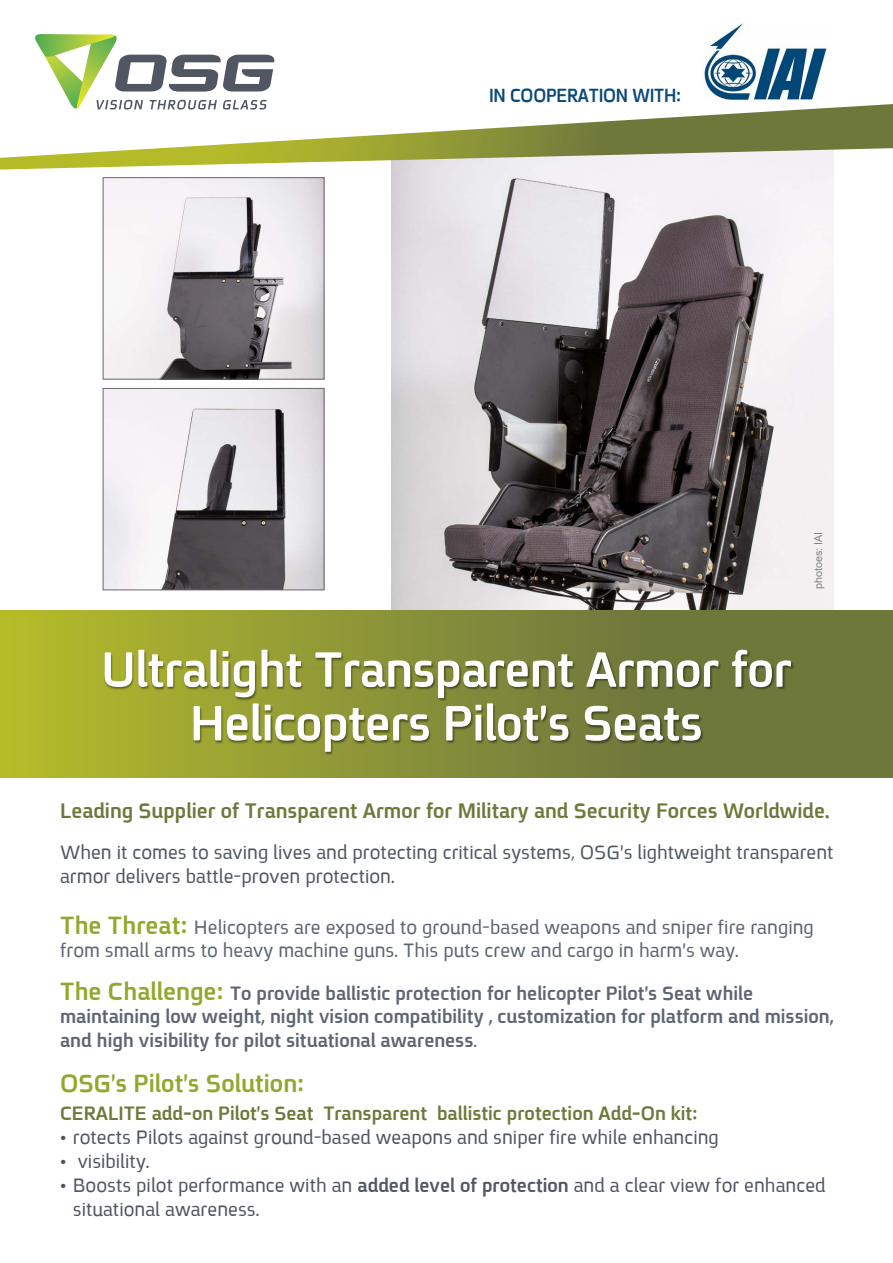
<style>
.page{position:relative;width:893px;height:1263px;background:#fff}
.page>*{position:absolute;margin:0;border:0;box-sizing:border-box;transform-origin:0 0}
.t1{font:700 53.7px/53.7px "Fb Spoiler Eng";letter-spacing:-.01em;color:#fff;text-align:center}
.t2{font:700 27px "Fb Spoiler Eng";color:#92a82d}
.t3{font:700 22.8px "Fb Spoiler Eng";color:#6f783b}
.t4{font:21px/24px "Fb Spoiler Eng";color:#505762}
.t5{font:700 21px/24px "Fb Spoiler Eng";color:#5d6572}
.t6{font:21px "Fb Spoiler Eng";color:#5d6572}
.t7{font:700 21px "Fb Spoiler Eng";color:#6f783b}
.t8{font:700 20.7px "Fb Spoiler Eng";letter-spacing:-.01em;color:#0c4978;scale:.92 1}
.t9{font:10.8px "Arial";color:#808285}
.s1{font-weight:400}
.s2{font-weight:700}
</style>
<div class="page">
<img style="left:391px;top:170px;width:442px;height:440px">
<img style="left:105px;top:390px;width:217px;height:198px">
<div style="left:103px;top:388px;width:221px;height:202px;border:1px solid #6a6768"></div>
<img style="left:105px;top:179px;width:217px;height:199px">
<div style="left:103px;top:177px;width:221px;height:203px;border:1px solid #6a6768"></div>
<svg style="left:0;top:104px;width:893px;height:66px"></svg>
<svg style="left:33px;top:34px;width:243px;height:79px"></svg>
<div style="left:0;top:610px;width:893px;height:167px;background:linear-gradient(to right,#b1b72e,#606a40)"></div>
<img style="left:704px;top:23px;width:123px;height:78px">
<div style="left:104px;top:649px;width:691px;height:106px;background:#000;opacity:.45"></div>
<p class="t8" style="left:489px;top:85px;width:211px">IN COOPERATION WITH:</p>
<p class="t9" style="left:811px;top:589px;width:59px;rotate:-90deg">photoes: IAI</p>
<h1 class="t1" style="left:101px;top:647px;width:692px">Ultralight Transparent Armor for<br>Helicopters Pilot s' Seats</h1>
<p class="t3" style="left:60px;top:800px;width:771px">Leading Supplier of Transparent Armor for Military and Security Forces Worldwide.</p>
<p class="t4" style="left:60px;top:842px;width:775px">When it comes to saving lives and protecting critical systems, OSG s’ lightweight transparent armor delivers battle-proven protection.</p>
<p class="t6" style="left:194px;top:917px;width:621px">Helicopters are exposed to ground-based weapons and sniper fire ranging</p>
<p class="t2" style="left:60px;top:912px;width:129px">The Threat:</p>
<p class="t6" style="left:60px;top:940px;width:680px">from small arms to heavy machine guns. This puts crew and cargo in harm s’ way.</p>
<p class="t5" style="left:230px;top:983px;width:524px">To provide ballistic protection for helicopter Pilot s' Seat while</p>
<p class="t2" style="left:60px;top:978px;width:165px">The Challenge:</p>
<p class="t5" style="left:60px;top:1006px;width:775px">maintaining low weight, night vision compatibility , customization for platform and mission, and high visibility for pilot situational awareness<span class="s1">.</span></p>
<p class="t2" style="left:60px;top:1070px;width:246px">OSG s’ Pilot s' Solution:</p>
<p class="t7" style="left:437px;top:1103px;width:262px">ballistic protection Add-On kit:</p>
<p class="t7" style="left:60px;top:1103px;width:255px">CERALITE add-on Pilot s' Seat</p>
<p class="t4" style="left:78px;top:1127px;width:643px;text-indent:-18px">• rotects Pilots against ground-based weapons and sniper fire while enhancing visibility.</p>
<p class="t7" style="left:323px;top:1103px;width:105px">Transparent</p>
<p class="t4" style="left:60px;top:1151px;width:8px">•</p>
<p class="t4" style="left:73px;top:1175px;width:754px;text-indent:-13px">• Boosts pilot performance with an <span class="s2">added level of protection</span> and a clear view for enhanced situational awareness.</p>
</div>
